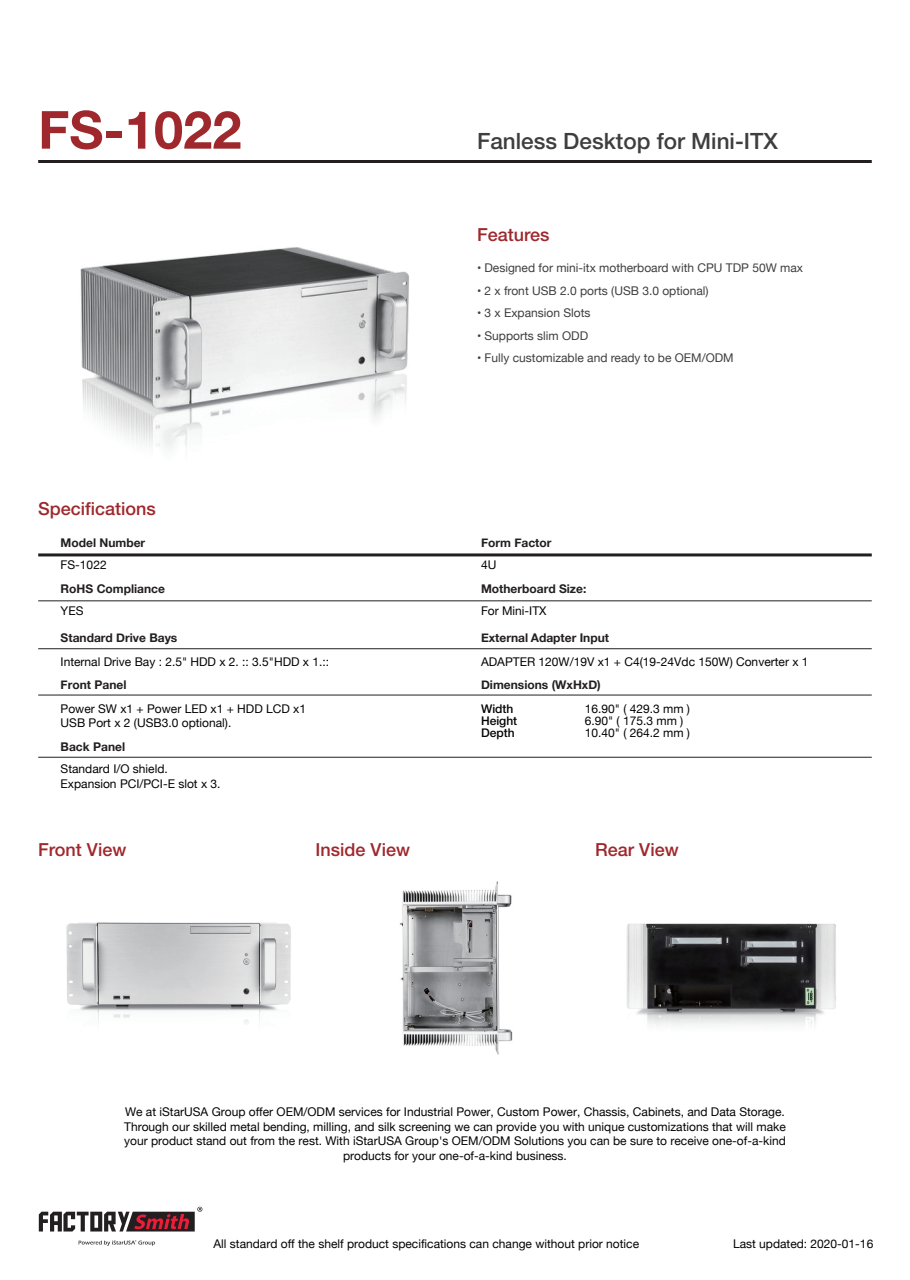
<style>
.page{position:relative;width:910px;height:1280px;background:#fff}
.page>*{position:absolute;margin:0;border:0;box-sizing:border-box;transform-origin:0 0}
.t1{font:700 52.5px "Helvetica Neue";color:#9f282d}
.t2{font:500 22.5px "Helvetica Neue";color:#3e3e3f}
.t3{font:500 18px "Helvetica Neue";color:#9f282d}
.t4{font:12px/14.4px "Helvetica Neue";color:#030303}
.t5{font:12px "Helvetica Neue";color:#3e3e3f}
.t6{font:700 12px "Helvetica Neue";color:#231f20}
.t7{font:500 12px/12px "Helvetica Neue";color:#030303}
</style>
<div class="page">
<hr style="left:38px;top:160px;width:834px;height:3px;background:#231f20">
<hr style="left:38px;top:553px;width:834px;height:3px;background:#231f20">
<hr style="left:38px;top:600px;width:834px;height:1px;background:#231f20">
<hr style="left:38px;top:648px;width:834px;height:1px;background:#231f20">
<hr style="left:38px;top:695px;width:834px;height:1px;background:#231f20">
<hr style="left:38px;top:757px;width:834px;height:1px;background:#231f20">
<svg style="left:78px;top:1240px;width:77px;height:6px"></svg>
<svg style="left:39px;top:1207px;width:163px;height:24px"></svg>
<img style="left:66px;top:922px;width:225px;height:102px">
<img style="left:400px;top:881px;width:113px;height:174px">
<img style="left:80px;top:247px;width:329px;height:201px">
<img style="left:626px;top:923px;width:210px;height:103px">
<h1 class="t1" style="left:38px;top:97px;width:205px">FS-1022</h1>
<h3 class="t3" style="left:38px;top:498px;width:119px">Specifications</h3>
<p class="t6" style="left:61px;top:535px;width:86px">Model Number</p>
<p class="t6" style="left:61px;top:581px;width:106px">RoHS Compliance</p>
<p class="t6" style="left:61px;top:630px;width:118px">Standard Drive Bays</p>
<p class="t6" style="left:61px;top:677px;width:67px">Front Panel</p>
<p class="t4" style="left:61px;top:702px;width:247px">Power SW x1 + Power LED x1 + HDD LCD x1<br>USB Port x 2 (USB3.0 optional).</p>
<p class="t4" style="left:61px;top:559px;width:48px">FS-1022</p>
<p class="t4" style="left:61px;top:605px;width:24px">YES</p>
<p class="t4" style="left:61px;top:655px;width:270px">Internal Drive Bay : 2.5" HDD x 2. :: 3.5"HDD x 1.::</p>
<p class="t6" style="left:61px;top:739px;width:66px">Back Panel</p>
<p class="t4" style="left:61px;top:762px;width:161px">Standard I/O shield.<br>Expansion PCI/PCI-E slot x 3.</p>
<h2 class="t2" style="left:477px;top:127px;width:302px">Fanless Desktop for Mini-ITX</h2>
<h3 class="t3" style="left:477px;top:224px;width:74px">Features</h3>
<p class="t5" style="left:477px;top:259px;width:328px">• Designed for mini-itx motherboard with CPU TDP 50W max</p>
<p class="t5" style="left:477px;top:282px;width:233px">• 2 x front USB 2.0 ports (USB 3.0 optional)</p>
<p class="t5" style="left:477px;top:304px;width:115px">• 3 x Expansion Slots</p>
<p class="t5" style="left:477px;top:327px;width:113px">• Supports slim ODD</p>
<p class="t5" style="left:477px;top:349px;width:258px">• Fully customizable and ready to be OEM/ODM</p>
<p class="t6" style="left:481px;top:535px;width:72px">Form Factor</p>
<p class="t4" style="left:481px;top:559px;width:17px">4U</p>
<p class="t6" style="left:481px;top:581px;width:107px">Motherboard Size:</p>
<p class="t4" style="left:481px;top:605px;width:67px">For Mini-ITX</p>
<p class="t6" style="left:481px;top:630px;width:130px">External Adapter Input</p>
<p class="t6" style="left:481px;top:677px;width:121px">Dimensions (WxHxD)</p>
<p class="t7" style="left:481px;top:702px;width:38px">Width<br>Height<br>Depth</p>
<p class="t4" style="left:585px;top:703px;width:107px;line-height:12px">16.90" ( 429.3 mm )<br>6.90" ( 175.3 mm )<br>10.40" ( 264.2 mm )</p>
<p class="t4" style="left:481px;top:655px;width:329px">ADAPTER 120W/19V x1 + C4(19-24Vdc 150W) Converter x 1</p>
<h3 class="t3" style="left:38px;top:839px;width:90px">Front View</h3>
<h3 class="t3" style="left:316px;top:839px;width:96px">Inside View</h3>
<h3 class="t3" style="left:595px;top:839px;width:85px">Rear View</h3>
<p class="t4" style="left:124px;top:1106px;width:663px;text-align:center">We at iStarUSA Group offer OEM/ODM services for Industrial Power, Custom Power, Chassis, Cabinets, and Data Storage.<br>Through our skilled metal bending, milling, and silk screening we can provide you with unique customizations that will make your product stand out from the rest. With iStarUSA Group's OEM/ODM Solutions you can be sure to receive one-of-a-kind products for your one-of-a-kind business.</p>
<p class="t4" style="left:213px;top:1237px;width:427px">All standard off the shelf product specifications can change without prior notice</p>
<p class="t4" style="left:733px;top:1237px;width:142px">Last updated: 2020-01-16</p>
</div>
